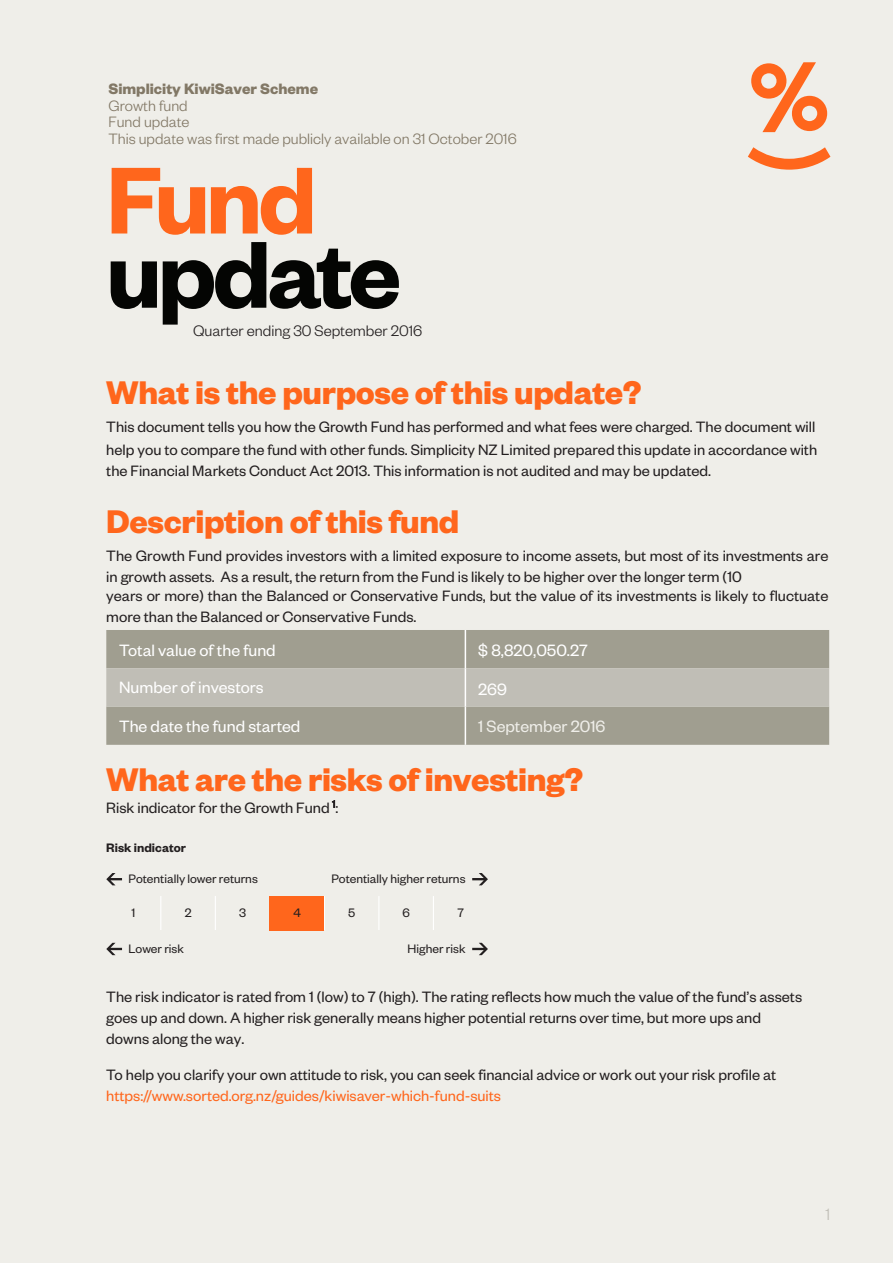
<style>
.page{position:relative;width:893px;height:1263px;background:#efeee9}
.page>*{position:absolute;margin:0;border:0;box-sizing:border-box;transform-origin:0 0}
.cover_title{font:600 104.25px/74.2px "Founders Grotesk";letter-spacing:-.04em;color:#040503}
.Table_copy_9_11_7{font:700 36px "Founders Grotesk";letter-spacing:-.01em;color:#ff661c}
.t1{font:18px "Founders Grotesk";color:#fff}
.t2{font:18px "Founders Grotesk";color:#efeee9}
.t3{font:300 18px "Founders Grotesk";color:#c0beb6}
.t4{font:300 16.65px "Founders Grotesk";color:#231f20}
.Table_copy_9_11_7-2{font:16.5px/21px "Founders Grotesk";color:#231f20}
.cover_title-2{font:300 16.5px/16.5px "Founders Grotesk";color:#827866}
.Table_copy_9_11_7-3{font:13.5px "Founders Grotesk";color:#231f20}
.Table_copy_9_11_7-4{font:600 13.5px "Founders Grotesk";letter-spacing:.005em;color:#231f20}
.s1{font-weight:700}
.s2{color:#ff661c}
</style>
<div class="page">
<svg style="left:751px;top:62px;width:76px;height:70px;background:#f6af8a"></svg>
<svg style="left:748px;top:147px;width:82px;height:23px;background:#f6ad87"></svg>
<div style="left:106px;top:896px;width:382px;height:34px;background:#efeee9"></div>
<hr style="left:160px;top:896px;width:1px;height:34px;background:#fff">
<hr style="left:215px;top:896px;width:1px;height:34px;background:#fff">
<hr style="left:324px;top:896px;width:1px;height:34px;background:#fff">
<hr style="left:378px;top:896px;width:1px;height:34px;background:#fff">
<hr style="left:433px;top:896px;width:1px;height:34px;background:#fff">
<svg style="left:106px;top:873px;width:16px;height:12px"></svg>
<svg style="left:472px;top:873px;width:16px;height:12px"></svg>
<svg style="left:106px;top:943px;width:16px;height:12px"></svg>
<svg style="left:472px;top:943px;width:16px;height:12px"></svg>
<div style="left:106px;top:630px;width:723px;height:115px;background:#a09e90"></div>
<div style="left:106px;top:668px;width:723px;height:38px;background:#c0beb6"></div>
<hr style="left:465px;top:630px;width:1px;height:38px;background:#fff">
<hr style="left:465px;top:668px;width:1px;height:38px;background:#fff">
<hr style="left:465px;top:706px;width:1px;height:39px;background:#fff">
<div style="left:269px;top:896px;width:55px;height:34px;background:#ff661c"></div>
<p class="cover_title-2" style="left:108px;top:80px;width:410px"><span class="s1">Simplicity KiwiSaver Scheme<br></span>Growth fund<br>Fund update<br>This update was first made publicly available on 31 October 2016</p>
<p class="cover_title" style="left:106px;top:158px;width:297px"><span class="s2">Fund </span>update</p>
<p class="t4" style="left:193px;top:320px;width:231px">Quarter ending 30 September 2016</p>
<p class="Table_copy_9_11_7" style="left:106px;top:369px;width:537px">What is the purpose of this update?</p>
<p class="Table_copy_9_11_7-2" style="left:106px;top:415px;width:712px;line-height:21.6px;text-align:justify">This document tells you how the Growth Fund has performed and what fees were charged. The document will help you to compare the fund with other funds. Simplicity NZ Limited prepared this update in accordance with the Financial Markets Conduct Act 2013. This information is not audited and may be updated.</p>
<p class="Table_copy_9_11_7" style="left:106px;top:498px;width:355px">Description of this fund</p>
<p class="Table_copy_9_11_7-2" style="left:106px;top:544px;width:724px">The Growth Fund provides investors with a limited exposure to income assets, but most of its investments are in growth assets. As a result, the return from the Fund is likely to be higher over the longer term (10</p>
<p class="Table_copy_9_11_7-2" style="left:106px;top:585px;width:724px">years or more) than the Balanced or Conservative Funds, but the value of its investments is likely to fluctuate more than the Balanced or Conservative Funds.</p>
<p class="t1" style="left:119px;top:639px;width:158px">Total value of the fund</p>
<p class="t1" style="left:478px;top:639px;width:111px">$ 8,820,050.27</p>
<p class="t1" style="left:119px;top:676px;width:146px">Number of investors</p>
<p class="t1" style="left:478px;top:678px;width:30px">269</p>
<p class="t1" style="left:119px;top:715px;width:183px">The date the fund started</p>
<p class="t2" style="left:478px;top:715px;width:129px">1 September 2016</p>
<p class="Table_copy_9_11_7" style="left:106px;top:756px;width:478px">What are the risks of investing?</p>
<p class="Table_copy_9_11_7-2" style="left:106px;top:796px;width:234px">Risk indicator for the Growth Fund <sup>1</sup>:</p>
<p class="Table_copy_9_11_7-4" style="left:106px;top:839px;width:81px">Risk indicator</p>
<p class="Table_copy_9_11_7-3" style="left:129px;top:871px;width:131px">Potentially lower returns</p>
<p class="Table_copy_9_11_7-3" style="left:332px;top:871px;width:135px">Potentially higher returns</p>
<p class="Table_copy_9_11_7-3" style="left:132px;top:905px;width:5px">1</p>
<p class="Table_copy_9_11_7-3" style="left:185px;top:905px;width:8px">2</p>
<p class="Table_copy_9_11_7-3" style="left:239px;top:905px;width:8px">3</p>
<p class="Table_copy_9_11_7-3" style="left:348px;top:905px;width:9px">5</p>
<p class="Table_copy_9_11_7-3" style="left:402px;top:905px;width:9px">6</p>
<p class="Table_copy_9_11_7-3" style="left:457px;top:905px;width:8px">7</p>
<p class="Table_copy_9_11_7-3" style="left:129px;top:940px;width:57px">Lower risk</p>
<p class="Table_copy_9_11_7-3" style="left:408px;top:940px;width:60px">Higher risk</p>
<p class="Table_copy_9_11_7-2" style="left:106px;top:985px;width:697px">The risk indicator is rated from 1 (low) to 7 (high). The rating reflects how much the value of the fund’s assets goes up and down. A higher risk generally means higher potential returns over time, but more ups and downs along the way.</p>
<p class="Table_copy_9_11_7-2" style="left:106px;top:1063px;width:671px">To help you clarify your own attitude to risk, you can seek financial advice or work out your risk profile at <span class="s2">https://www.sorted.org.nz/guides/kiwisaver-which-fund-suits</span></p>
<p class="Table_copy_9_11_7-3" style="left:293px;top:905px;width:9px">4</p>
<p class="t3" style="left:826px;top:1203px;width:6px">1</p>
</div>
